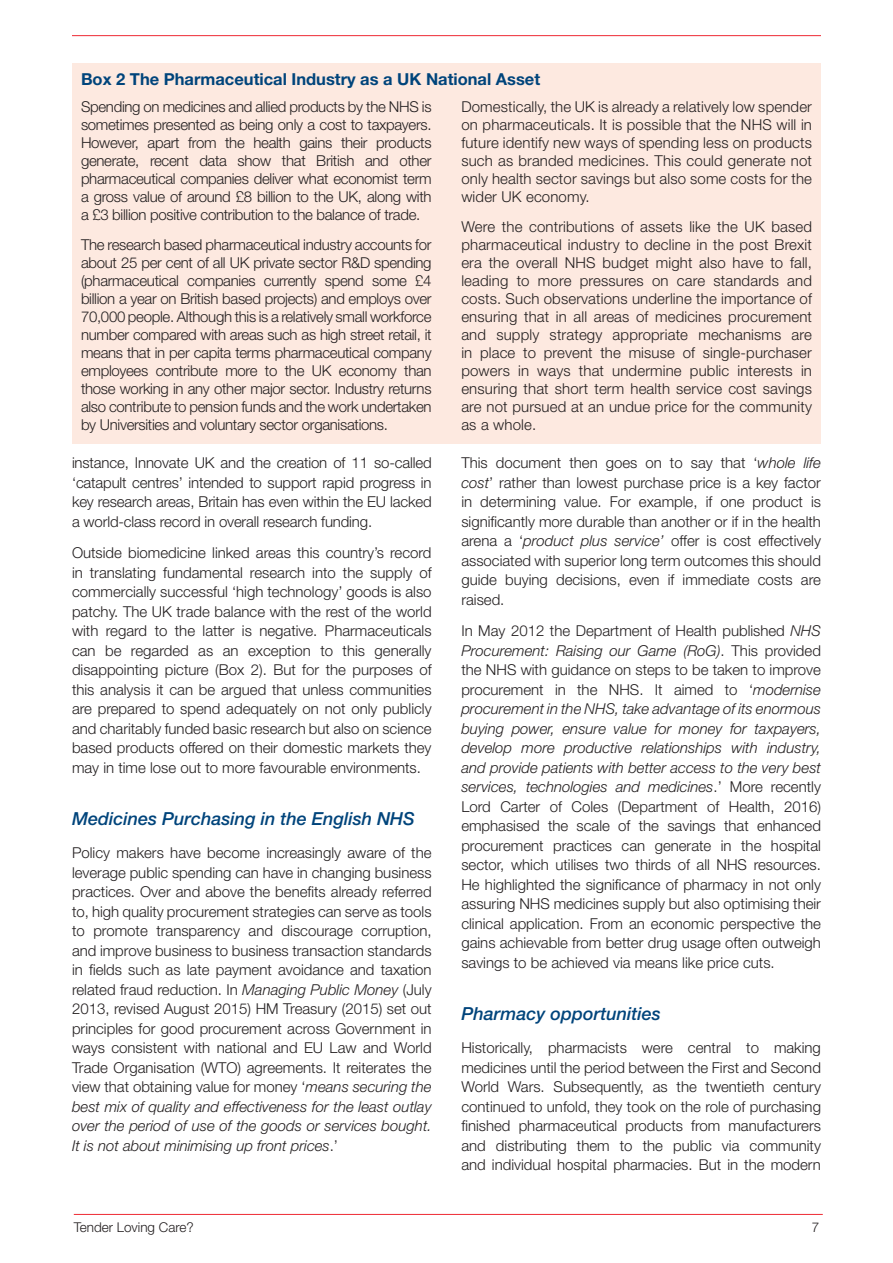
<style>
.page{position:relative;width:893px;height:1263px;background:#fff}
.page>*{position:absolute;margin:0;border:0;box-sizing:border-box;transform-origin:0 0}
.b{font:italic 500 18px "Helvetica Neue LT Std";color:#00447b}
.box_header{font:700 16.5px "Helvetica Neue LT Std";color:#00447b}
.text{font:300 15px/19.5px "Helvetica Neue LT Std";color:#231f20;text-align:justify}
.box_text{font:300 15px/18px "Helvetica Neue LT Std";letter-spacing:-.015em;color:#231f20;text-align:justify}
.t1{font:300 13.5px "Helvetica Neue LT Std";color:#231f20}
.s1{font-style:italic}
</style>
<div class="page">
<hr style="left:72px;top:35px;width:749px;height:1px;background:#ee2a33">
<hr style="left:74px;top:1214px;width:749px;height:1px;background:#ee2a33">
<div style="left:72px;top:64px;width:749px;height:380px;background:#fde9e0"></div>
<p class="box_header" style="left:81px;top:68px;width:461px">Box 2 The Pharmaceutical Industry as a UK National Asset</p>
<p class="box_text" style="left:81px;top:97px;width:352px">Spending on medicines and allied products by the NHS is sometimes presented as being only a cost to taxpayers.<br>However, apart from the health gains their products generate, recent data show that British and other pharmaceutical companies deliver what economist term a gross value of around £8 billion to the UK, along with a £3 billion positive contribution to the balance of trade.</p>
<p class="box_text" style="left:81px;top:235px;width:352px">The research based pharmaceutical industry accounts for about 25 per cent of all UK private sector R&amp;D spending (pharmaceutical companies currently spend some £4 billion a year on British based projects) and employs over 70,000 people. Although this is a relatively small workforce number compared with areas such as high street retail, it means that in per capita terms pharmaceutical company employees contribute more to the UK economy than those working in any other major sector. Industry returns also contribute to pension funds and the work undertaken by Universities and voluntary sector organisations.</p>
<p class="box_text" style="left:461px;top:97px;width:352px">Domestically, the UK is already a relatively low spender on pharmaceuticals. It is possible that the NHS will in future identify new ways of spending less on products such as branded medicines. This could generate not only health sector savings but also some costs for the wider UK economy.</p>
<p class="box_text" style="left:461px;top:217px;width:352px">Were the contributions of assets like the UK based pharmaceutical industry to decline in the post Brexit era the overall NHS budget might also have to fall, leading to more pressures on care standards and costs. Such observations underline the importance of ensuring that in all areas of medicines procurement and supply strategy appropriate mechanisms are in place to prevent the misuse of single-purchaser powers in ways that undermine public interests in ensuring that short term health service cost savings are not pursued at an undue price for the community as a whole.</p>
<p class="text" style="left:72px;top:453px;width:361px">instance, Innovate UK and the creation of 11 so-called ‘catapult centres’ intended to support rapid progress in key research areas, Britain has even within the EU lacked a world-class record in overall research funding.</p>
<p class="text" style="left:72px;top:543px;width:361px">Outside biomedicine linked areas this country’s record in translating fundamental research into the supply of commercially successful ‘high technology’ goods is also patchy. The UK trade balance with the rest of the world with regard to the latter is negative. Pharmaceuticals can be regarded as an exception to this generally disappointing picture (Box 2). But for the purposes of this analysis it can be argued that unless communities are prepared to spend adequately on not only publicly and charitably funded basic research but also on science based products offered on their domestic markets they may in time lose out to more favourable environments.</p>
<p class="b" style="left:72px;top:808px;width:344px">Medicines Purchasing in the English NHS</p>
<p class="text" style="left:72px;top:843px;width:361px">Policy makers have become increasingly aware of the leverage public spending can have in changing business practices. Over and above the benefits already referred to, high quality procurement strategies can serve as tools to promote transparency and discourage corruption, and improve business to business transaction standards in fields such as late payment avoidance and taxation related fraud reduction. In <span class="s1">Managing Public Money</span> (July 2013, revised August 2015) HM Treasury (2015) set out principles for good procurement across Government in ways consistent with national and EU Law and World Trade Organisation (WTO) agreements. It reiterates the view that obtaining value for money ‘<span class="s1">means securing the best mix of quality and effectiveness for the least outlay over the period of use of the goods or services bought.<br>It is not about minimising up front prices</span>.’</p>
<p class="text" style="left:461px;top:453px;width:361px">This document then goes on to say that ‘<span class="s1">whole life cost</span>’ rather than lowest purchase price is a key factor in determining value. For example, if one product is significantly more durable than another or if in the health arena a ‘<span class="s1">product plus service’</span> offer is cost effectively associated with superior long term outcomes this should guide buying decisions, even if immediate costs are raised.</p>
<p class="text" style="left:461px;top:621px;width:361px">In May 2012 the Department of Health published <span class="s1">NHS Procurement: Raising our Game (RoG)</span>. This provided the NHS with guidance on steps to be taken to improve procurement in the NHS. It aimed to ‘<span class="s1">modernise procurement in the NHS, take advantage of its enormous buying power, ensure value for money for taxpayers, develop more productive relationships with industry, and provide patients with better access to the very best services, technologies and medicines</span>.’ More recently Lord Carter of Coles (Department of Health, 2016) emphasised the scale of the savings that enhanced procurement practices can generate in the hospital sector, which utilises two thirds of all NHS resources.<br>He highlighted the significance of pharmacy in not only assuring NHS medicines supply but also optimising their clinical application. From an economic perspective the gains achievable from better drug usage often outweigh savings to be achieved via means like price cuts.</p>
<p class="b" style="left:461px;top:1003px;width:201px">Pharmacy opportunities</p>
<p class="text" style="left:461px;top:1038px;width:361px">Historically, pharmacists were central to making medicines until the period between the First and Second World Wars. Subsequently, as the twentieth century continued to unfold, they took on the role of purchasing finished pharmaceutical products from manufacturers and distributing them to the public via community and individual hospital pharmacies. But in the modern</p>
<p class="t1" style="left:74px;top:1219px;width:121px">Tender Loving Care?</p>
<p class="t1" style="left:812px;top:1219px;width:9px">7</p>
</div>
